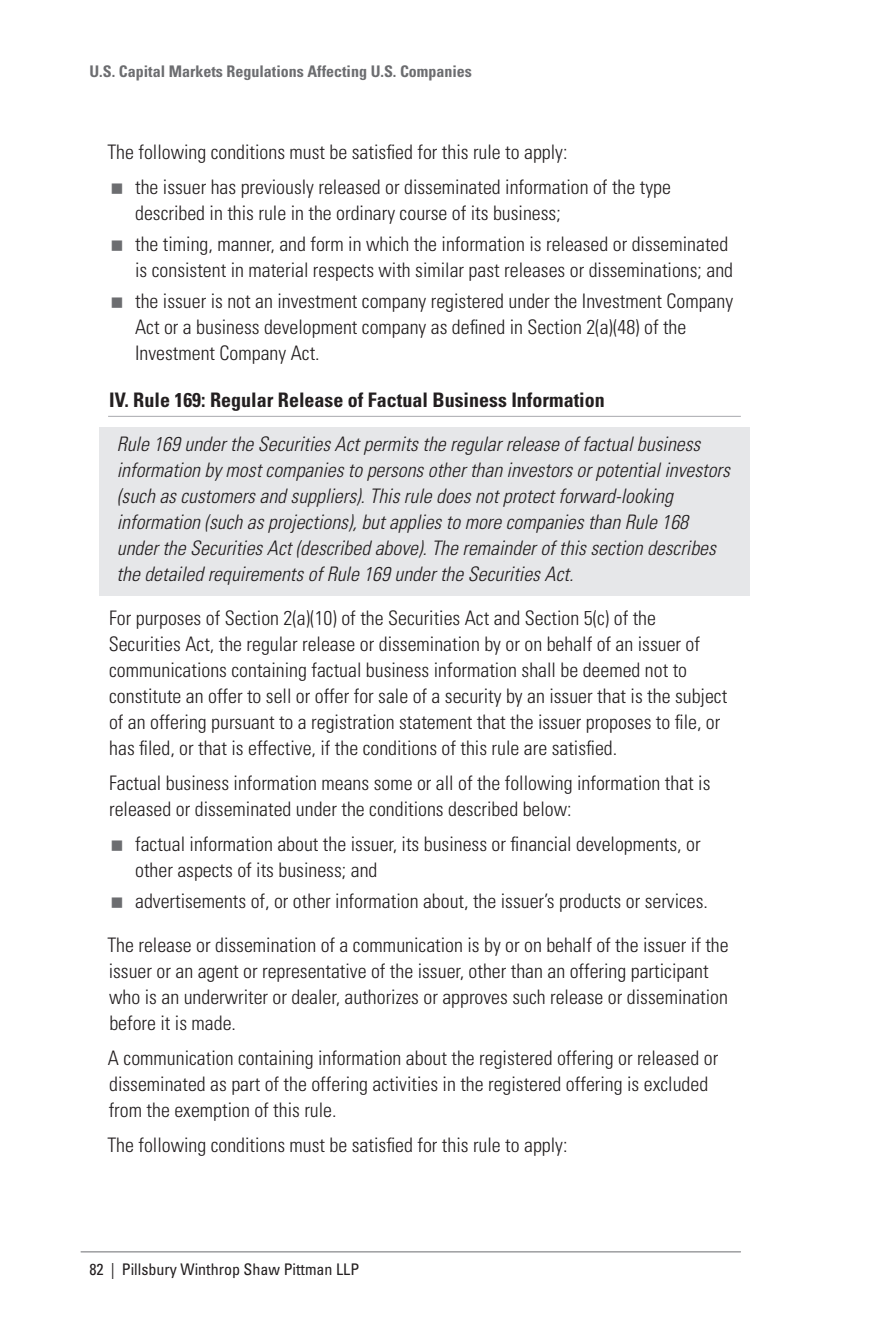
<style>
.page{position:relative;width:885px;height:1327px;background:#fff}
.page>*{position:absolute;margin:0;border:0;box-sizing:border-box;transform-origin:0 0}
.Body_Copy{font:300 condensed 20px/26px "Univers LT Std";color:#231f20}
.Body_Copy_Gray_Frame{font:italic 300 condensed 20px/26px "Univers LT Std";color:#231f20}
.Headline_3{font:700 condensed 20px "Univers LT Std";color:#231f20}
.t1{font:700 condensed 16px "Univers LT Std";color:#6c6d70}
.t2{font:condensed 16px "Univers LT Std";color:#231f20}
</style>
<div class="page">
<hr style="left:81px;top:1251px;width:659px;height:1px;background:#6c6d70">
<hr style="left:108px;top:416px;width:632px;height:1px;background:#a8a9ad">
<div style="left:99px;top:427px;width:650px;height:168px;background:#e6e7e9"></div>
<p class="t1" style="left:89px;top:61px;width:384px">U.S. Capital Markets Regulations Affecting U.S. Companies</p>
<p class="Body_Copy" style="left:107px;top:138px;width:461px">The following conditions must be satisfied for this rule to apply:</p>
<p class="Body_Copy" style="left:135px;top:173px;width:537px">the issuer has previously released or disseminated information of the type described in this rule in the ordinary course of its business;</p>
<p class="Body_Copy" style="left:135px;top:230px;width:599px">the timing, manner, and form in which the information is released or disseminated is consistent in material respects with similar past releases or disseminations; and</p>
<p class="Body_Copy" style="left:135px;top:288px;width:599px">the issuer is not an investment company registered under the Investment Company<br>Act or a business development company as defined in Section 2(a)(48) of the<br>Investment Company Act.</p>
<p class="Headline_3" style="left:109px;top:387px;width:497px">IV. Rule 169: Regular Release of Factual Business Information</p>
<p class="Body_Copy_Gray_Frame" style="left:117px;top:431px;width:614px">Rule 169 under the Securities Act permits the regular release of factual business information by most companies to persons other than investors or potential investors (such as customers and suppliers). This rule does not protect forward-looking information (such as projections), but applies to more companies than Rule 168 under the Securities Act (described above). The remainder of this section describes the detailed requirements of Rule 169 under the Securities Act.</p>
<p class="Body_Copy" style="left:109px;top:605px;width:619px">For purposes of Section 2(a)(10) of the Securities Act and Section 5(c) of the Securities Act, the regular release or dissemination by or on behalf of an issuer of communications containing factual business information shall be deemed not to constitute an offer to sell or offer for sale of a security by an issuer that is the subject of an offering pursuant to a registration statement that the issuer proposes to file, or has filed, or that is effective, if the conditions of this rule are satisfied.</p>
<p class="Body_Copy" style="left:109px;top:770px;width:602px">Factual business information means some or all of the following information that is released or disseminated under the conditions described below:</p>
<p class="Body_Copy" style="left:135px;top:831px;width:566px">factual information about the issuer, its business or financial developments, or other aspects of its business; and</p>
<p class="Body_Copy" style="left:135px;top:888px;width:574px">advertisements of, or other information about, the issuer’s products or services.</p>
<p class="Body_Copy" style="left:107px;top:932px;width:622px">The release or dissemination of a communication is by or on behalf of the issuer if the issuer or an agent or representative of the issuer, other than an offering participant who is an underwriter or dealer, authorizes or approves such release or dissemination before it is made.</p>
<p class="Body_Copy" style="left:108px;top:1045px;width:611px">A communication containing information about the registered offering or released or disseminated as part of the offering activities in the registered offering is excluded from the exemption of this rule.</p>
<p class="Body_Copy" style="left:107px;top:1132px;width:461px">The following conditions must be satisfied for this rule to apply:</p>
<p class="t2" style="left:89px;top:1259px;width:271px">82 | Pillsbury Winthrop Shaw Pittman LLP</p>
</div>
